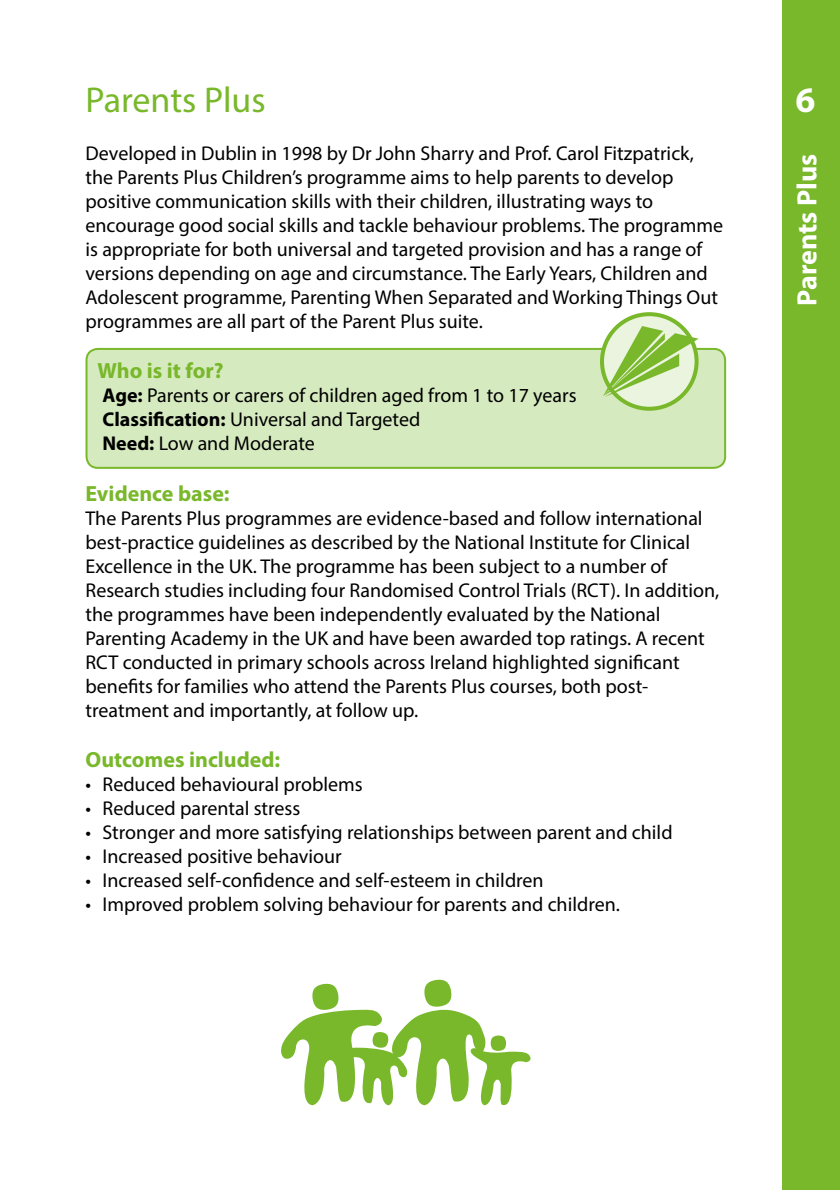
<style>
.page{position:relative;width:840px;height:1190px;background:#fff}
.page>*{position:absolute;margin:0;border:0;box-sizing:border-box;transform-origin:0 0}
.t1{font:36px "Myriad Pro";color:#78b82a}
.t2{font:700 36px "Myriad Pro";color:#fff}
.t3{font:700 28px "Myriad Pro";color:#fff}
.t4{font:700 22px "Myriad Pro";color:#78b82a}
.t5{font:20px/24px "Myriad Pro";color:#000}
.s1{font-weight:700}
</style>
<div class="page">
<div style="left:783px;top:0;width:57px;height:1190px;background:#78b82a"></div>
<div style="left:87px;top:349px;width:638px;height:119px;background:#d6eabf;border-radius:11px"></div>
<div style="left:86px;top:348px;width:640px;height:121px;border:2px solid #78b82a;border-radius:11px"></div>
<svg style="left:602px;top:314px;width:95px;height:95px"></svg>
<div style="left:600px;top:312px;width:99px;height:99px;border:4px solid #78b82a;border-radius:50%"></div>
<svg style="left:603px;top:326px;width:96px;height:71px;background:#b8d990"></svg>
<svg style="left:281px;top:979px;width:250px;height:127px"></svg>
<h1 class="t1" style="left:86px;top:77px;width:182px">Parents Plus</h1>
<p class="t5" style="left:86px;top:141px;width:639px">Developed in Dublin in 1998 by Dr John Sharry and Prof. Carol Fitzpatrick, the Parents Plus Children’s programme aims to help parents to develop positive communication skills with their children, illustrating ways to encourage good social skills and tackle behaviour problems. The programme is appropriate for both universal and targeted provision and has a range of versions depending on age and circumstance. The Early Years, Children and Adolescent programme, Parenting When Separated and Working Things Out programmes are all part of the Parent Plus suite.</p>
<p class="t4" style="left:98px;top:356px;width:128px">Who is it for?</p>
<p class="t5" style="left:103px;top:383px;width:476px"><span class="s1">Age:</span> Parents or carers of children aged from 1 to 17 years<br><span class="s1">Classification:</span> Universal and Targeted<br><span class="s1">Need:</span> Low and Moderate</p>
<p class="t4" style="left:86px;top:479px;width:146px">Evidence base:</p>
<p class="t5" style="left:86px;top:506px;width:635px">The Parents Plus programmes are evidence-based and follow international best-practice guidelines as described by the National Institute for Clinical Excellence in the UK. The programme has been subject to a number of Research studies including four Randomised Control Trials (RCT). In addition, the programmes have been independently evaluated by the National Parenting Academy in the UK and have been awarded top ratings. A recent RCT conducted in primary schools across Ireland highlighted significant benefits for families who attend the Parents Plus courses, both post&shy;treatment and importantly, at follow up.</p>
<p class="t4" style="left:86px;top:745px;width:196px">Outcomes included:</p>
<p class="t5" style="left:86px;top:772px;width:279px">• Reduced behavioural problems</p>
<p class="t5" style="left:86px;top:796px;width:216px">• Reduced parental stress</p>
<p class="t5" style="left:86px;top:820px;width:589px">• Stronger and more satisfying relationships between parent and child</p>
<p class="t5" style="left:86px;top:844px;width:258px">• Increased positive behaviour</p>
<p class="t5" style="left:86px;top:868px;width:460px">• Increased self-confidence and self-esteem in children</p>
<p class="t5" style="left:86px;top:892px;width:536px">• Improved problem solving behaviour for parents and children.</p>
<h1 class="t2" style="left:796px;top:76px;width:21px">6</h1>
<h2 class="t3" style="left:789px;top:306px;width:154px;rotate:-90deg">Parents Plus</h2>
</div>
